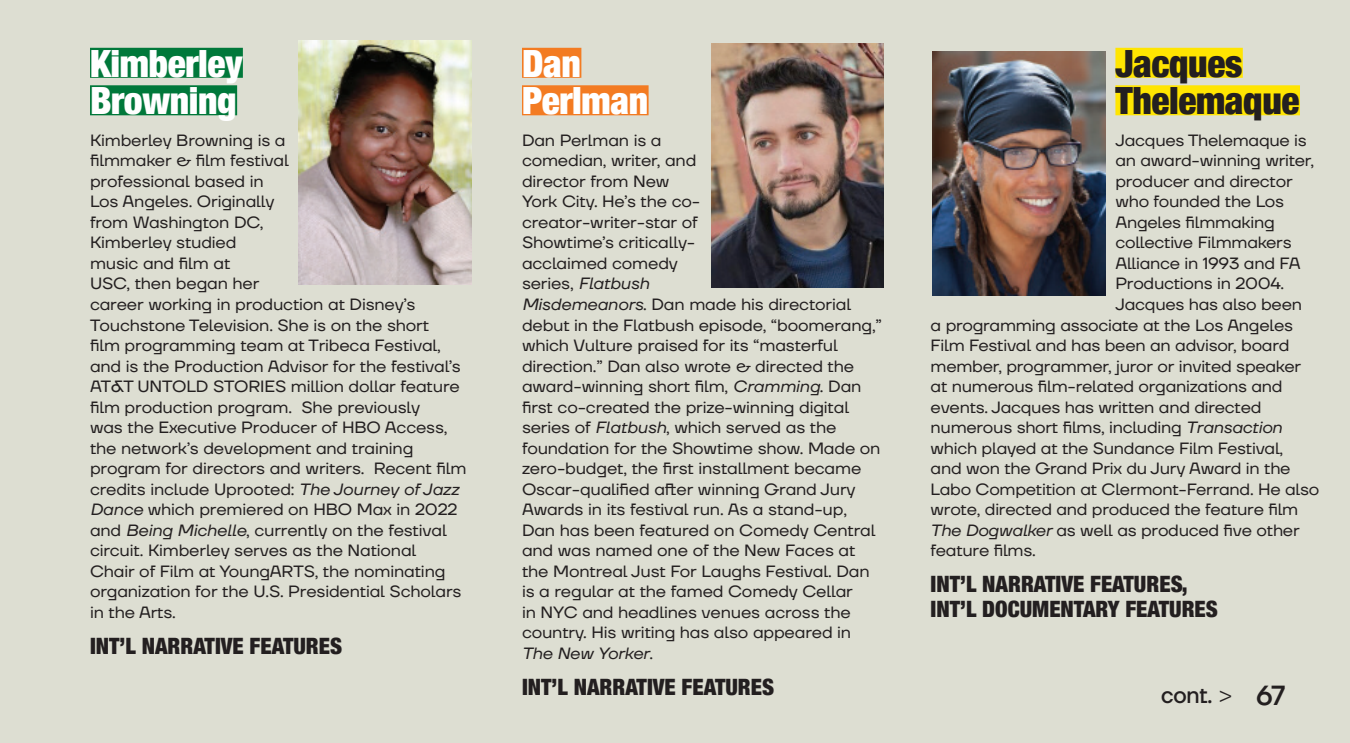
<style>
.page{position:relative;width:1350px;height:743px;background:#fff}
.page>*{position:absolute;margin:0;border:0;box-sizing:border-box;transform-origin:0 0}
.t1{font:900 condensed 37.5px/37.5px "Helvetica Neue";letter-spacing:-.01em;color:#fff}
.t2{font:900 condensed 37.5px/37.5px "Helvetica Neue";letter-spacing:-.01em;color:#231f20}
.t3{font:500 27.5px "TT Firs Neue Trl";color:#231f20}
.t4{font:900 condensed 22.5px "Helvetica Neue";color:#231f20}
.t5{font:500 22.5px "TT Firs Neue Trl";color:#231f20}
.t6{font:16.25px/20.5px "TT Firs Neue Trial Var Roman";letter-spacing:-.01em;color:#231f20;scale:1.08 1}
.t7{font:italic 16.25px "TT Firs Neue Trial Var";letter-spacing:-.01em;color:#231f20;scale:1.08 1}
.s1{font-family:"TT Firs Neue Trial Var";font-style:italic}
.s2{font-family:"TT Firs Neue Trial Var Roman";font-style:normal}
.s3{font-family:"Anko Personal Use"}
</style>
<div class="page">
<div style="left:0;top:0;width:1350px;height:742px;background:#ddded2"></div>
<div style="left:90px;top:48px;width:153px;height:30px;background:#00783a"></div>
<div style="left:90px;top:85px;width:147px;height:30px;background:#00783a"></div>
<img style="left:299px;top:40px;width:172px;height:244px">
<div style="left:1115px;top:48px;width:128px;height:30px;background:#ffe501"></div>
<div style="left:1115px;top:85px;width:185px;height:30px;background:#ffe501"></div>
<img style="left:933px;top:51px;width:172px;height:244px">
<div style="left:522px;top:48px;width:59px;height:30px;background:#f37b22"></div>
<div style="left:522px;top:85px;width:127px;height:30px;background:#f37b22"></div>
<img style="left:711px;top:44px;width:173px;height:244px">
<h1 class="t1" style="left:90px;top:42px;width:154px">KIMBERLEY<br>BROWNING</h1>
<p class="t6" style="left:90px;top:130px;width:350px">Kimberley Browning is a<br>filmmaker &amp; film festival<br>professional based in<br>Los Angeles. Originally<br>from Washington DC,<br>Kimberley studied<br>music and film at<br>USC, then began her<br>career working in production at Disney’s Touchstone Television. She is on the short<br>film programming team at Tribeca Festival, and is the Production Advisor for the festival’s AT&amp;T UNTOLD STORIES million dollar feature film production program. She previously<br>was the Executive Producer of HBO Access, the network’s development and training program for directors and writers. Recent film credits include Uprooted: <span class="s1">The Journey of Jazz Dance</span> which premiered on HBO Max in 2022 and <span class="s1">Being Michelle</span>, currently on the festival circuit. Kimberley serves as the National<br>Chair of Film at YoungARTS, the nominating organization for the U.S. Presidential Scholars in the Arts.</p>
<h3 class="t4" style="left:90px;top:627px;width:79px">INT’L NARRAT</h3>
<h3 class="t4" style="left:215px;top:627px;width:58px">IVE FEATURES</h3>
<h1 class="t1" style="left:522px;top:42px;width:128px">DAN<br>PERLMAN</h1>
<p class="t6" style="left:522px;top:130px;width:167px">Dan Perlman is a comedian, writer, and director from New<br>York City. He’s the co&shy;creator-writer-star of<br>Showtime’s critically&shy;acclaimed comedy</p>
<p class="t7" style="left:522px;top:273px;width:119px"><span class="s2">series,</span> Flatbush</p>
<p class="t6" style="left:522px;top:294px;width:335px"><span class="s1">Misdemeanors</span>. Dan made his directorial debut in the Flatbush episode, “boomerang,” which Vulture praised for its “masterful direction.” Dan also wrote &amp; directed the award-winning short film, <span class="s1">Cramming</span>. Dan first co-created the prize-winning digital series of <span class="s1">Flatbush</span>, which served as the foundation for the Showtime show. Made on zero-budget, the first installment became Oscar-qualified after winning Grand Jury Awards in its festival run. As a stand-up, Dan has been featured on Comedy Central and was named one of the New Faces at the Montreal Just For Laughs Festival. Dan is a regular at the famed Comedy Cellar<br>in NYC and headlines venues across the country. His writing has also appeared in</p>
<p class="t7" style="left:522px;top:642px;width:123px">The New Yorker<span class="s2">.</span></p>
<h3 class="t4" style="left:522px;top:668px;width:79px">INT’L NARRAT</h3>
<h3 class="t4" style="left:647px;top:668px;width:58px">IVE FEATURES</h3>
<h1 class="t2" style="left:1115px;top:42px;width:186px">JACQUES<br>THELEMAQUE</h1>
<p class="t6" style="left:1115px;top:130px;width:179px">Jacques Thelemaque is</p>
<p class="t6" style="left:1115px;top:150px;width:186px">an award-winning writer,</p>
<p class="t6" style="left:1115px;top:171px;width:166px">producer and director</p>
<p class="t6" style="left:1115px;top:191px;width:158px">who founded the Los</p>
<p class="t6" style="left:1115px;top:212px;width:149px">Angeles filmmaking</p>
<p class="t6" style="left:1115px;top:232px;width:165px">collective Filmmakers</p>
<p class="t6" style="left:1115px;top:253px;width:173px">Alliance in 1993 and FA</p>
<p class="t6" style="left:1115px;top:273px;width:158px">Productions in 2004.</p>
<p class="t6" style="left:1115px;top:294px;width:174px">Jacques has also been</p>
<p class="t6" style="left:931px;top:314px;width:337px">a programming associate at the Los Angeles</p>
<p class="t6" style="left:931px;top:335px;width:334px">Film Festival and has been an advisor, board</p>
<p class="t6" style="left:931px;top:355px;width:345px">member, programmer, juror or invited speaker</p>
<p class="t6" style="left:931px;top:376px;width:327px">at numerous film-related organizations and</p>
<p class="t6" style="left:931px;top:396px;width:308px">events. Jacques has written and directed</p>
<p class="t6" style="left:931px;top:417px;width:327px">numerous short films, including <span class="s1">Transaction</span></p>
<p class="t6" style="left:931px;top:437px;width:328px">which played at the Sundance Film Festival,</p>
<p class="t6" style="left:931px;top:458px;width:335px">and won the Grand Prix du Jury Award in the</p>
<p class="t6" style="left:931px;top:478px;width:361px">Labo Competition at Clermont-Ferrand. He also</p>
<p class="t6" style="left:931px;top:499px;width:342px">wrote, directed and produced the feature film</p>
<p class="t6" style="left:931px;top:519px;width:343px"><span class="s1">The Dogwalker</span> as well as produced five other</p>
<p class="t6" style="left:931px;top:540px;width:99px">feature films.</p>
<h3 class="t4" style="left:931px;top:565px;width:79px">INT’L NARRAT</h3>
<h3 class="t4" style="left:1056px;top:565px;width:58px">IVE FEATURES</h3>
<h3 class="t4" style="left:1182px;top:565px;width:7px">,</h3>
<h3 class="t4" style="left:931px;top:590px;width:66px">INT’LDOCUMENTARY</h3>
<h3 class="t4" style="left:1125px;top:590px;width:24px">FEATURES</h3>
<h3 class="t5" style="left:1161px;top:679px;width:72px">cont. <span class="s3">&gt;</span></h3>
<h2 class="t3" style="left:1256px;top:676px;width:31px">67</h2>
</div>
